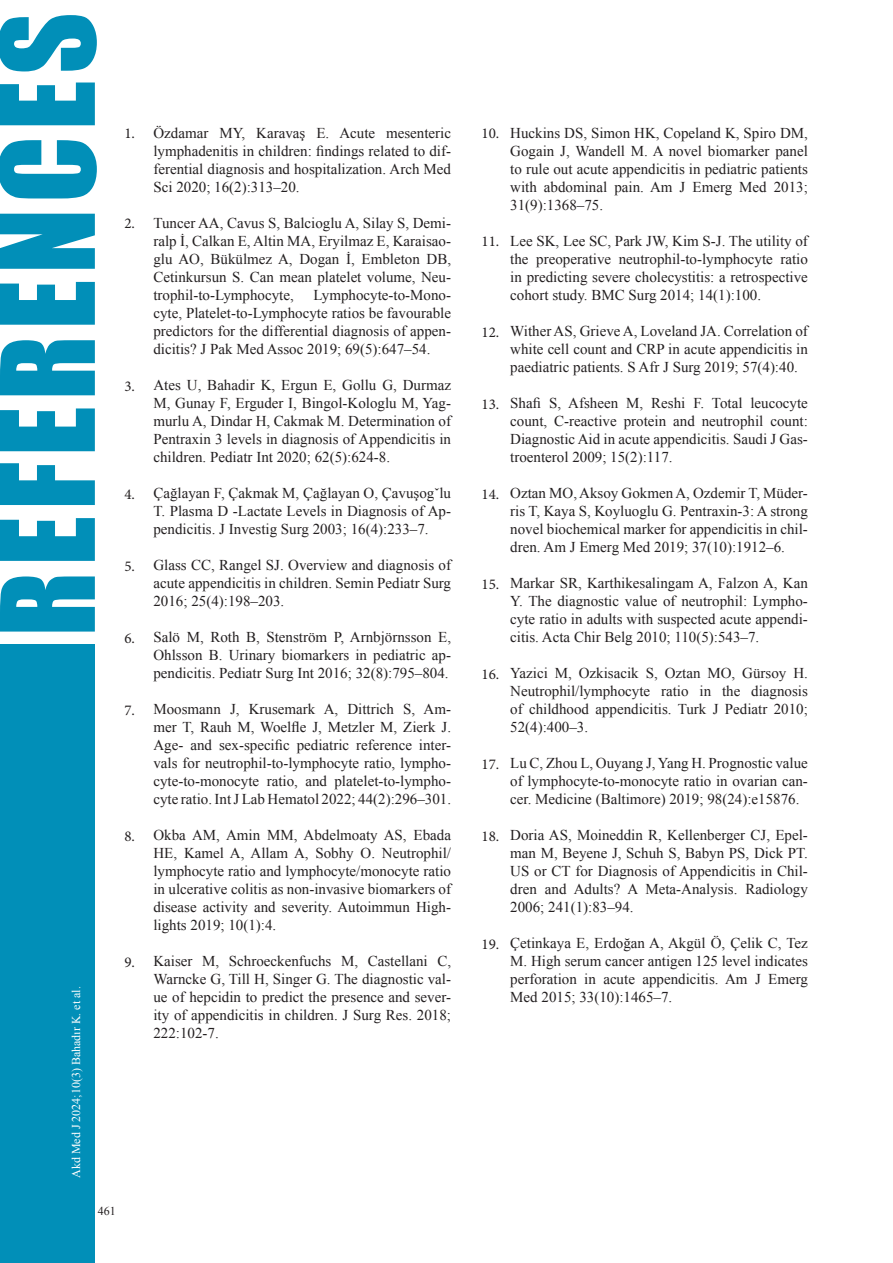
<style>
.page{position:relative;width:893px;height:1263px;background:#fff}
.page>*{position:absolute;margin:0;border:0;box-sizing:border-box;transform-origin:0 0}
.t1{font:120px "Impact";letter-spacing:.05em;color:#018fb8}
.t2{font:15px/18px "Times New Roman";color:#231f20;text-align:justify}
.t3{font:15px "Minion Pro";color:#231f20}
.t4{font:12px "Times New Roman";color:#fff}
.t5{font:12px "Times New Roman";color:#231f20}
</style>
<div class="page">
<div style="left:0;top:644px;width:95px;height:619px;background:#018fb8"></div>
<h1 class="t1" style="left:-45px;top:636px;width:626px;rotate:-90deg">REFERENCES</h1>
<p class="t3" style="left:124px;top:124px;width:12px">1.</p>
<p class="t3" style="left:124px;top:214px;width:12px">2.</p>
<p class="t3" style="left:124px;top:376px;width:12px">3.</p>
<p class="t3" style="left:124px;top:484px;width:12px">4.</p>
<p class="t3" style="left:124px;top:556px;width:12px">5.</p>
<p class="t3" style="left:124px;top:628px;width:12px">6.</p>
<p class="t3" style="left:124px;top:700px;width:12px">7.</p>
<p class="t3" style="left:124px;top:826px;width:12px">8.</p>
<p class="t4" style="left:68px;top:1178px;width:193px;rotate:-90deg">Akd Med J 2024;10(3) Bahadır K. et al.</p>
<p class="t3" style="left:124px;top:952px;width:12px">9.</p>
<p class="t5" style="left:98px;top:1203px;width:19px">461</p>
<p class="t2" style="left:153px;top:124px;width:299px">Özdamar MY, Karavaş E. Acute mesenteric lymphadenitis in children: findings related to dif&shy;ferential diagnosis and hospitalization. Arch Med Sci 2020; 16(2):313–20.</p>
<p class="t2" style="left:153px;top:214px;width:299px">Tuncer AA, Cavus S, Balcioglu A, Silay S, Demi&shy;ralp İ, Calkan E, Altin MA, Eryilmaz E, Karaisao&shy;glu AO, Bükülmez A, Dogan İ, Embleton DB, Cetinkursun S. Can mean platelet volume, Neu&shy;trophil-to-Lymphocyte,</p>
<p class="t2" style="left:153px;top:286px;width:299px;text-indent:160px">Lymphocyte-to-Mono&shy;cyte, Platelet-to-Lymphocyte ratios be favourable predictors for the differential diagnosis of appen&shy;dicitis? J Pak Med Assoc 2019; 69(5):647–54.</p>
<p class="t2" style="left:153px;top:376px;width:299px">Ates U, Bahadir K, Ergun E, Gollu G, Durmaz M, Gunay F, Erguder I, Bingol-Kologlu M, Yag&shy;murlu A, Dindar H, Cakmak M. Determination of Pentraxin 3 levels in diagnosis of Appendicitis in children. Pediatr Int 2020; 62(5):624-8.</p>
<p class="t2" style="left:153px;top:484px;width:299px">Çağlayan F, Çakmak M, Çağlayan O, Çavuşogˇlu T. Plasma D -Lactate Levels in Diagnosis of Ap&shy;pendicitis. J Investig Surg 2003; 16(4):233–7.</p>
<p class="t2" style="left:153px;top:556px;width:299px">Glass CC, Rangel SJ. Overview and diagnosis of acute appendicitis in children. Semin Pediatr Surg 2016; 25(4):198–203.</p>
<p class="t2" style="left:153px;top:628px;width:299px">Salö M, Roth B, Stenström P, Arnbjörnsson E, Ohlsson B. Urinary biomarkers in pediatric ap&shy;pendicitis. Pediatr Surg Int 2016; 32(8):795–804.</p>
<p class="t2" style="left:153px;top:700px;width:299px">Moosmann J, Krusemark A, Dittrich S, Am&shy;mer T, Rauh M, Woelfle J, Metzler M, Zierk J.<br>Age- and sex-specific pediatric reference inter&shy;vals for neutrophil-to-lymphocyte ratio, lympho&shy;cyte-to-monocyte ratio, and platelet-to-lympho&shy;cyte ratio. Int J Lab Hematol 2022; 44(2):296–301.</p>
<p class="t2" style="left:153px;top:826px;width:299px">Okba AM, Amin MM, Abdelmoaty AS, Ebada HE, Kamel A, Allam A, Sobhy O. Neutrophil/ lymphocyte ratio and lymphocyte/monocyte ratio in ulcerative colitis as non-invasive biomarkers of disease activity and severity. Autoimmun High&shy;lights 2019; 10(1):4.</p>
<p class="t2" style="left:153px;top:952px;width:299px">Kaiser M, Schroeckenfuchs M, Castellani C, Warncke G, Till H, Singer G. The diagnostic val&shy;ue of hepcidin to predict the presence and sever&shy;ity of appendicitis in children. J Surg Res. 2018; 222:102-7.</p>
<p class="t3" style="left:481px;top:124px;width:19px">10.</p>
<p class="t3" style="left:481px;top:232px;width:19px">11.</p>
<p class="t3" style="left:481px;top:322px;width:19px">12.</p>
<p class="t3" style="left:481px;top:394px;width:19px">13.</p>
<p class="t3" style="left:481px;top:484px;width:19px">14.</p>
<p class="t3" style="left:481px;top:574px;width:19px">15.</p>
<p class="t3" style="left:481px;top:664px;width:19px">16.</p>
<p class="t3" style="left:481px;top:754px;width:19px">17.</p>
<p class="t3" style="left:481px;top:826px;width:19px">18.</p>
<p class="t3" style="left:481px;top:934px;width:19px">19.</p>
<p class="t2" style="left:510px;top:124px;width:299px">Huckins DS, Simon HK, Copeland K, Spiro DM, Gogain J, Wandell M. A novel biomarker panel to rule out acute appendicitis in pediatric patients with abdominal pain. Am J Emerg Med 2013; 31(9):1368–75.</p>
<p class="t2" style="left:510px;top:232px;width:299px">Lee SK, Lee SC, Park JW, Kim S-J. The utility of the preoperative neutrophil-to-lymphocyte ratio in predicting severe cholecystitis: a retrospective cohort study. BMC Surg 2014; 14(1):100.</p>
<p class="t2" style="left:510px;top:322px;width:299px">Wither AS, Grieve A, Loveland JA. Correlation of white cell count and CRP in acute appendicitis in paediatric patients. S Afr J Surg 2019; 57(4):40.</p>
<p class="t2" style="left:510px;top:394px;width:299px">Shafi S, Afsheen M, Reshi F. Total leucocyte count, C-reactive protein and neutrophil count:<br>Diagnostic Aid in acute appendicitis. Saudi J Gas&shy;troenterol 2009; 15(2):117.</p>
<p class="t2" style="left:510px;top:484px;width:299px">Oztan MO, Aksoy Gokmen A, Ozdemir T, Müder&shy;ris T, Kaya S, Koyluoglu G. Pentraxin-3: A strong novel biochemical marker for appendicitis in chil&shy;dren. Am J Emerg Med 2019; 37(10):1912–6.</p>
<p class="t2" style="left:510px;top:574px;width:299px">Markar SR, Karthikesalingam A, Falzon A, Kan Y. The diagnostic value of neutrophil: Lympho&shy;cyte ratio in adults with suspected acute appendi&shy;citis. Acta Chir Belg 2010; 110(5):543–7.</p>
<p class="t2" style="left:510px;top:664px;width:299px">Yazici M, Ozkisacik S, Oztan MO, Gürsoy H.<br>Neutrophil/lymphocyte ratio in the diagnosis of childhood appendicitis. Turk J Pediatr 2010; 52(4):400–3.</p>
<p class="t2" style="left:510px;top:754px;width:299px">Lu C, Zhou L, Ouyang J, Yang H. Prognostic value of lymphocyte-to-monocyte ratio in ovarian can&shy;cer. Medicine (Baltimore) 2019; 98(24):e15876.</p>
<p class="t2" style="left:510px;top:826px;width:299px">Doria AS, Moineddin R, Kellenberger CJ, Epel&shy;man M, Beyene J, Schuh S, Babyn PS, Dick PT.<br>US or CT for Diagnosis of Appendicitis in Chil&shy;dren and Adults? A Meta-Analysis. Radiology 2006; 241(1):83–94.</p>
<p class="t2" style="left:510px;top:934px;width:299px">Çetinkaya E, Erdoğan A, Akgül Ö, Çelik C, Tez M. High serum cancer antigen 125 level indicates perforation in acute appendicitis. Am J Emerg Med 2015; 33(10):1465–7.</p>
</div>
